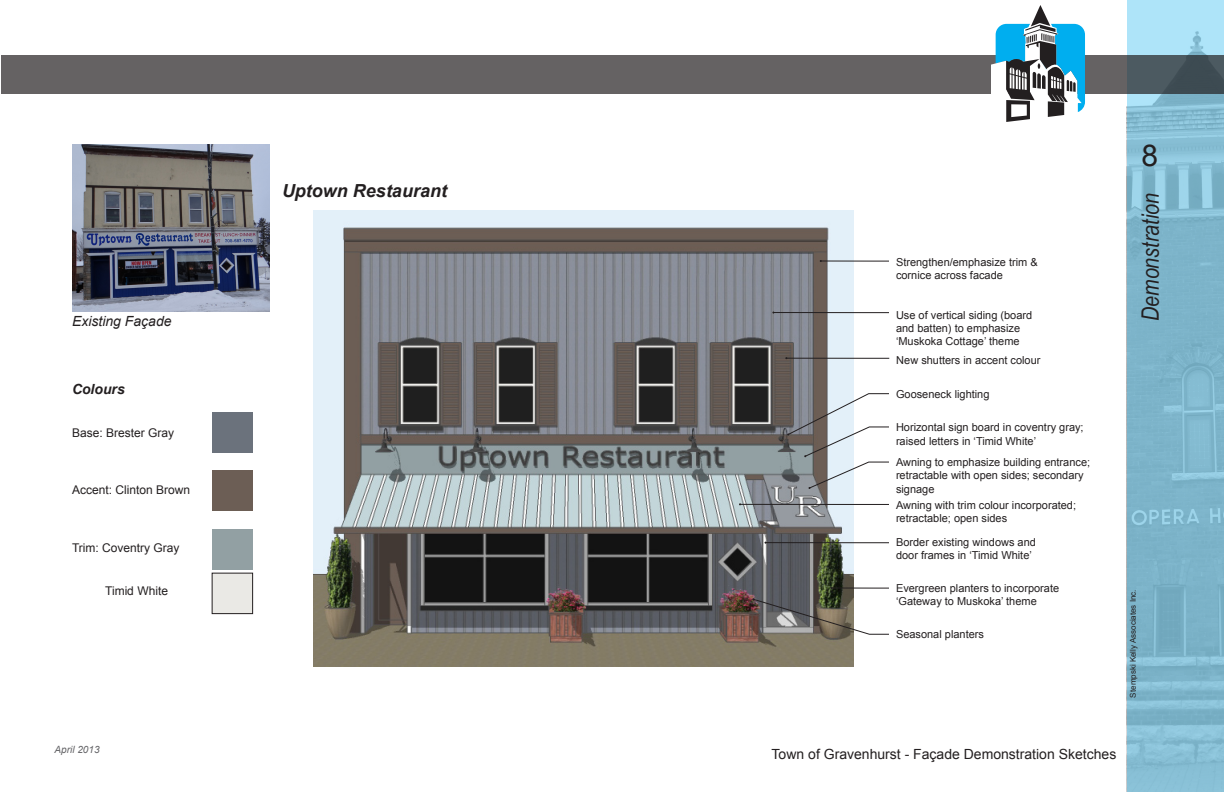
<style>
.page{position:relative;width:1224px;height:792px;background:#fff}
.page>*{position:absolute;margin:0;border:0;box-sizing:border-box;transform-origin:0 0}
.t1{font:30px "Arial";color:#231f20}
.t2{font:italic 24px "Arial Narrow";color:#231f20}
.t3{font:italic 700 18px "Arial";color:#231f20}
.t4{font:14px "Arial";color:#231f20}
.t5{font:italic 14px "Arial";color:#231f20}
.t6{font:italic 700 14px "Arial";color:#231f20}
.t7{font:12px "Arial";color:#231f20}
.t8{font:11px/13.2px "Arial";color:#231f20}
.t9{font:italic 10px "Arial";color:#636366}
.t10{font:8px "Arial";color:#231f20}
</style>
<div class="page">
<svg style="left:1127px;top:0;width:97px;height:792px;background:#83bad0"></svg>
<div style="left:1px;top:55px;width:1020px;height:39px;background:#656263"></div>
<svg style="left:1085px;top:55px;width:139px;height:39px;background:#4e575d"></svg>
<svg style="left:992px;top:5px;width:93px;height:117px"></svg>
<img style="left:72px;top:144px;width:197px;height:167px">
<img style="left:313px;top:211px;width:540px;height:456px">
<div style="left:212px;top:412px;width:41px;height:41px;background:#6b727c"></div>
<div style="left:212px;top:470px;width:41px;height:41px;background:#6c5e55"></div>
<div style="left:212px;top:529px;width:41px;height:41px;background:#92a0a3"></div>
<div style="left:212px;top:573px;width:41px;height:41px;background:#eae9e5"></div>
<div style="left:212px;top:573px;width:41px;height:41px;border:1px solid #231f20"></div>
<svg style="left:764px;top:542px;width:125px;height:2px"></svg>
<svg style="left:739px;top:503px;width:150px;height:2px"></svg>
<svg style="left:831px;top:587px;width:58px;height:2px"></svg>
<svg style="left:787px;top:393px;width:102px;height:96px"></svg>
<svg style="left:772px;top:312px;width:117px;height:2px"></svg>
<svg style="left:820px;top:260px;width:69px;height:2px"></svg>
<svg style="left:752px;top:598px;width:137px;height:37px"></svg>
<svg style="left:785px;top:357px;width:105px;height:2px"></svg>
<p class="t5" style="left:72px;top:312px;width:101px">Existing Façade</p>
<p class="t6" style="left:72px;top:380px;width:54px">Colours</p>
<p class="t7" style="left:72px;top:425px;width:104px">Base: Brester Gray</p>
<p class="t7" style="left:72px;top:482px;width:120px">Accent: Clinton Brown</p>
<p class="t7" style="left:72px;top:540px;width:109px">Trim: Coventry Gray</p>
<p class="t7" style="left:105px;top:583px;width:64px">Timid White</p>
<p class="t9" style="left:55px;top:743px;width:47px">April 2013</p>
<p class="t3" style="left:282px;top:179px;width:167px">Uptown Restaurant</p>
<p class="t8" style="left:896px;top:256px;width:143px">Strengthen/emphasize trim &amp; cornice across facade</p>
<p class="t8" style="left:896px;top:308px;width:138px">Use of vertical siding (board and batten) to emphasize ‘Muskoka Cottage’ theme</p>
<p class="t8" style="left:896px;top:354px;width:146px">New shutters in accent colour</p>
<p class="t8" style="left:896px;top:388px;width:95px">Gooseneck lighting</p>
<p class="t8" style="left:896px;top:421px;width:189px">Horizontal sign board in coventry gray; raised letters in ‘Timid White’</p>
<p class="t8" style="left:896px;top:456px;width:196px">Awning to emphasize building entrance; retractable with open sides; secondary signage</p>
<p class="t8" style="left:896px;top:499px;width:182px">Awning with trim colour incorporated;</p>
<p class="t8" style="left:896px;top:512px;width:113px">retractable; open sides</p>
<p class="t8" style="left:896px;top:535px;width:141px">Border existing windows and door frames in ‘Timid White’</p>
<p class="t8" style="left:896px;top:582px;width:165px">Evergreen planters to incorporate ‘Gateway to Muskoka’ theme</p>
<p class="t8" style="left:896px;top:628px;width:90px">Seasonal planters</p>
<p class="t1" style="left:1141px;top:136px;width:18px">8</p>
<h2 class="t2" style="left:1134px;top:321px;width:129px;rotate:-90deg">Demonstration</h2>
<p class="t10" style="left:1128px;top:698px;width:110px;rotate:-90deg">Stempski Kelly Associates Inc.</p>
<p class="t4" style="left:772px;top:745px;width:346px">Town of Gravenhurst - Façade Demonstration Sketches</p>
</div>
